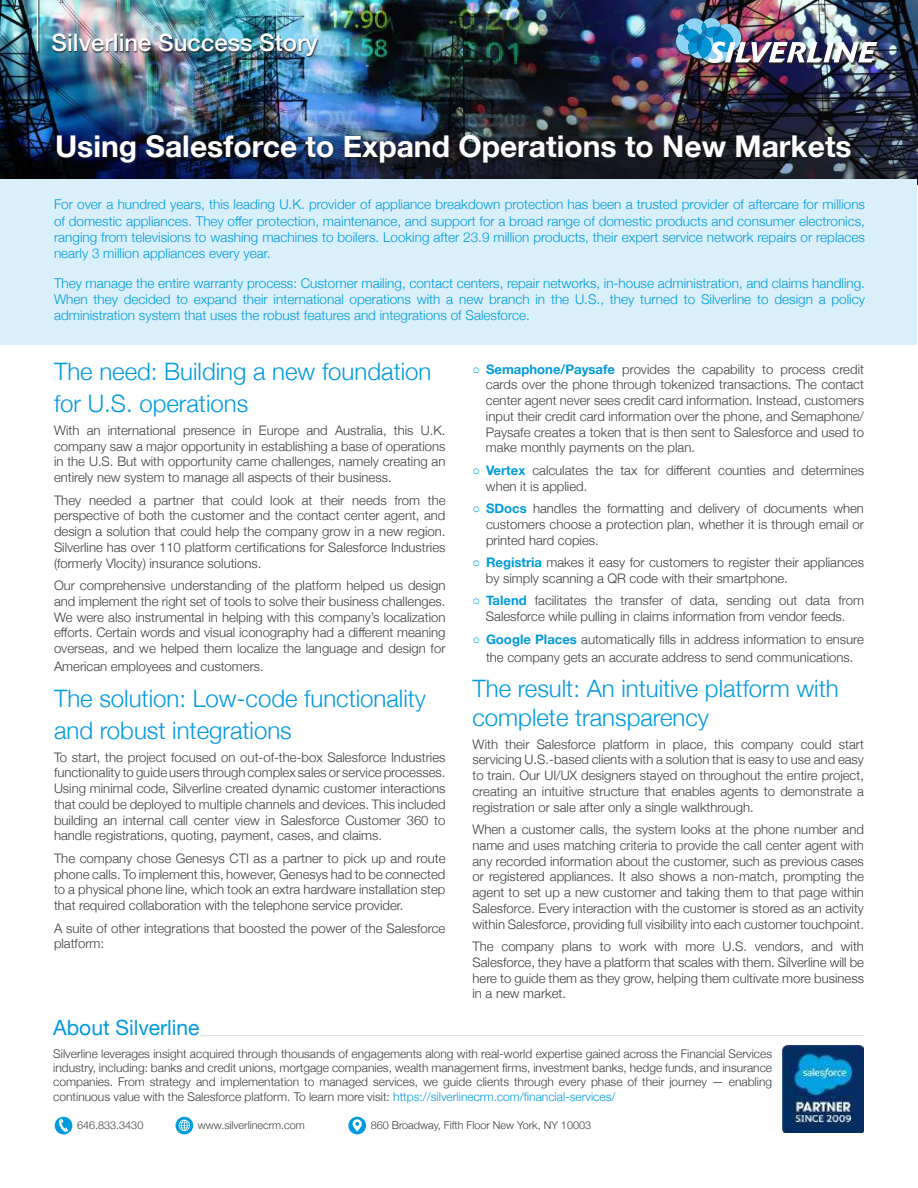
<style>
.page{position:relative;width:918px;height:1188px;background:#fff}
.page>*{position:absolute;margin:0;border:0;box-sizing:border-box;transform-origin:0 0}
.t1{font:700 30px "Helvetica Neue";color:#fff}
.t2{font:300 24px/32.4px "Helvetica Neue";color:#009ade}
.t3{font:500 24px "Helvetica Neue";color:#fff}
.t4{font:21px "Helvetica Neue";color:#009ade}
.t5{font:300 13.5px/16.2px "Helvetica Neue";color:#009ade;text-align:justify}
.t6{font:300 13.2px/15.8px "Helvetica Neue";color:#3b3d41;text-align:justify}
.t7{font:300 12px/14.4px "Helvetica Neue";color:#3b3d41;text-align:justify}
.t8{font:300 10.8px "Helvetica Neue";color:#3b3d41}
.s1{font-family:"Courier New";font-weight:400;color:#009ade}
.s2{font-weight:700;color:#009ade}
.s3{color:#009ade}
</style>
<div class="page">
<div style="left:55px;top:1117px;width:17px;height:17px;background:#009ade;border-radius:50%"></div>
<div style="left:176px;top:1117px;width:17px;height:17px;background:#009ade;border-radius:50%"></div>
<div style="left:348px;top:1117px;width:18px;height:17px;background:#009ade;border-radius:50%"></div>
<svg style="left:58px;top:1118px;width:10px;height:14px"></svg>
<svg style="left:353px;top:1119px;width:9px;height:13px"></svg>
<svg style="left:179px;top:1120px;width:11px;height:11px"></svg>
<img style="left:0;top:0;width:918px;height:184px">
<div style="left:0;top:179px;width:917px;height:166px;background:#d9f0fa"></div>
<div style="left:57px;top:135px;width:796px;height:29px;background:#221f1f;opacity:.88"></div>
<hr style="left:37px;top:0;width:3px;height:53px;background:#221f1f;opacity:.88">
<hr style="left:37px;top:0;width:1px;height:51px;background:#fff">
<div style="left:53px;top:34px;width:266px;height:24px;background:#221f1f;opacity:.88"></div>
<div style="left:676px;top:18px;width:203px;height:47px;background:#221f1f;opacity:.88"></div>
<img style="left:676px;top:18px;width:201px;height:45px">
<hr style="left:201px;top:1035px;width:663px;height:1px;background:#3b3d41">
<img style="left:783px;top:1046px;width:81px;height:86px">
<h2 class="t3" style="left:52px;top:33px;width:268px">Silverline Success Story</h2>
<h1 class="t1" style="left:55px;top:135px;width:798px">Using Salesforce to Expand Operations to New Markets</h1>
<p class="t5" style="left:54px;top:198px;width:813px">For over a hundred years, this leading U.K. provider of appliance breakdown protection has been a trusted provider of aftercare for millions of domestic appliances. They offer protection, maintenance, and support for a broad range of domestic products and consumer electronics, ranging from televisions to washing machines to boilers. Looking after 23.9 million products, their expert service network repairs or replaces nearly 3 million appliances every year.</p>
<p class="t5" style="left:54px;top:276px;width:813px">They manage the entire warranty process: Customer mailing, contact centers, repair networks, in-house administration, and claims handling.<br>When they decided to expand their international operations with a new branch in the U.S., they turned to Silverline to design a policy administration system that uses the robust features and integrations of Salesforce.</p>
<h2 class="t2" style="left:54px;top:357px;width:379px">The need: Building a new foundation for U.S. operations</h2>
<p class="t6" style="left:54px;top:424px;width:393px">With an international presence in Europe and Australia, this U.K. company saw a major opportunity in establishing a base of operations in the U.S. But with opportunity came challenges, namely creating an entirely new system to manage all aspects of their business.</p>
<p class="t6" style="left:54px;top:493px;width:393px">They needed a partner that could look at their needs from the perspective of both the customer and the contact center agent, and design a solution that could help the company grow in a new region.<br>Silverline has over 110 platform certifications for Salesforce Industries (formerly Vlocity) insurance solutions.</p>
<p class="t6" style="left:54px;top:579px;width:393px">Our comprehensive understanding of the platform helped us design and implement the right set of tools to solve their business challenges.<br>We were also instrumental in helping with this company’s localization efforts. Certain words and visual iconography had a different meaning overseas, and we helped them localize the language and design for</p>
<p class="t6" style="left:54px;top:660px;width:211px">American employees and customers.</p>
<h2 class="t2" style="left:54px;top:684px;width:374px">The solution: Low-code functionality and robust integrations</h2>
<p class="t6" style="left:54px;top:748px;width:393px">To start, the project focused on out-of-the-box Salesforce Industries functionality to guide users through complex sales or service processes.<br>Using minimal code, Silverline created dynamic customer interactions that could be deployed to multiple channels and devices. This included building an internal call center view in Salesforce Customer 360 to handle registrations, quoting, payment, cases, and claims.</p>
<p class="t6" style="left:54px;top:849px;width:393px">The company chose Genesys CTI as a partner to pick up and route phone calls. To implement this, however, Genesys had to be connected to a physical phone line, which took an extra hardware installation step that required collaboration with the telephone service provider.</p>
<p class="t6" style="left:54px;top:921px;width:393px">A suite of other integrations that boosted the power of the Salesforce platform:</p>
<p class="t6" style="left:486px;top:362px;width:380px;text-indent:-13px"><span class="s1">○</span> <span class="s2">Semaphone/Paysafe</span> provides the capability to process credit cards over the phone through tokenized transactions. The contact center agent never sees credit card information. Instead, customers input their credit card information over the phone, and Semaphone/ Paysafe creates a token that is then sent to Salesforce and used to make monthly payments on the plan.</p>
<p class="t6" style="left:486px;top:461px;width:380px;text-indent:-13px"><span class="s1">○</span> <span class="s2">Vertex</span> calculates the tax for different counties and determines when it is applied.</p>
<p class="t6" style="left:486px;top:502px;width:380px;text-indent:-14px"><span class="s1">○</span> <span class="s2">SDocs</span> handles the formatting and delivery of documents when customers choose a protection plan, whether it is through email or printed hard copies.</p>
<p class="t6" style="left:486px;top:556px;width:380px;text-indent:-13px"><span class="s1">○</span> <span class="s2">Registria</span> makes it easy for customers to register their appliances by simply scanning a QR code with their smartphone.</p>
<p class="t6" style="left:473px;top:594px;width:393px;text-align:center"><span class="s1">○</span> <span class="s2">Talend</span> facilitates the transfer of data, sending out data from<br>Salesforce while pulling in claims information from vendor feeds.</p>
<p class="t6" style="left:473px;top:629px;width:393px;line-height:18px;text-align:center"><span class="s1">○</span> <span class="s2">Google Places</span> automatically fills in address information to ensure the company gets an accurate address to send communications.</p>
<h2 class="t2" style="left:472px;top:677px;width:368px;line-height:28.8px">The result: An intuitive platform with complete transparency</h2>
<p class="t6" style="left:472px;top:737px;width:393px">With their Salesforce platform in place, this company could start servicing U.S.-based clients with a solution that is easy to use and easy to train. Our UI/UX designers stayed on throughout the entire project, creating an intuitive structure that enables agents to demonstrate a registration or sale after only a single walkthrough.</p>
<p class="t6" style="left:472px;top:823px;width:393px">When a customer calls, the system looks at the phone number and name and uses matching criteria to provide the call center agent with any recorded information about the customer, such as previous cases or registered appliances. It also shows a non-match, prompting the agent to set up a new customer and taking them to that page within Salesforce. Every interaction with the customer is stored as an activity within Salesforce, providing full visibility into each customer touchpoint.</p>
<p class="t6" style="left:472px;top:940px;width:393px">The company plans to work with more U.S. vendors, and with Salesforce, they have a platform that scales with them. Silverline will be here to guide them as they grow, helping them cultivate more business in a new market.</p>
<h3 class="t4" style="left:53px;top:1015px;width:148px">About Silverline</h3>
<p class="t7" style="left:53px;top:1047px;width:720px">Silverline leverages insight acquired through thousands of engagements along with real-world expertise gained across the Financial Services industry, including: banks and credit unions, mortgage companies, wealth management firms, investment banks, hedge funds, and insurance companies. From strategy and implementation to managed services, we guide clients through every phase of their journey — enabling continuous value with the Salesforce platform. To learn more visit: <span class="s3">https://silverlinecrm.com/financial-services/</span></p>
<p class="t8" style="left:77px;top:1121px;width:68px">646.833.3430</p>
<p class="t8" style="left:198px;top:1121px;width:109px">www.silverlinecrm.com</p>
<p class="t8" style="left:371px;top:1121px;width:222px">860 Broadway, Fifth Floor New York, NY 10003</p>
</div>
